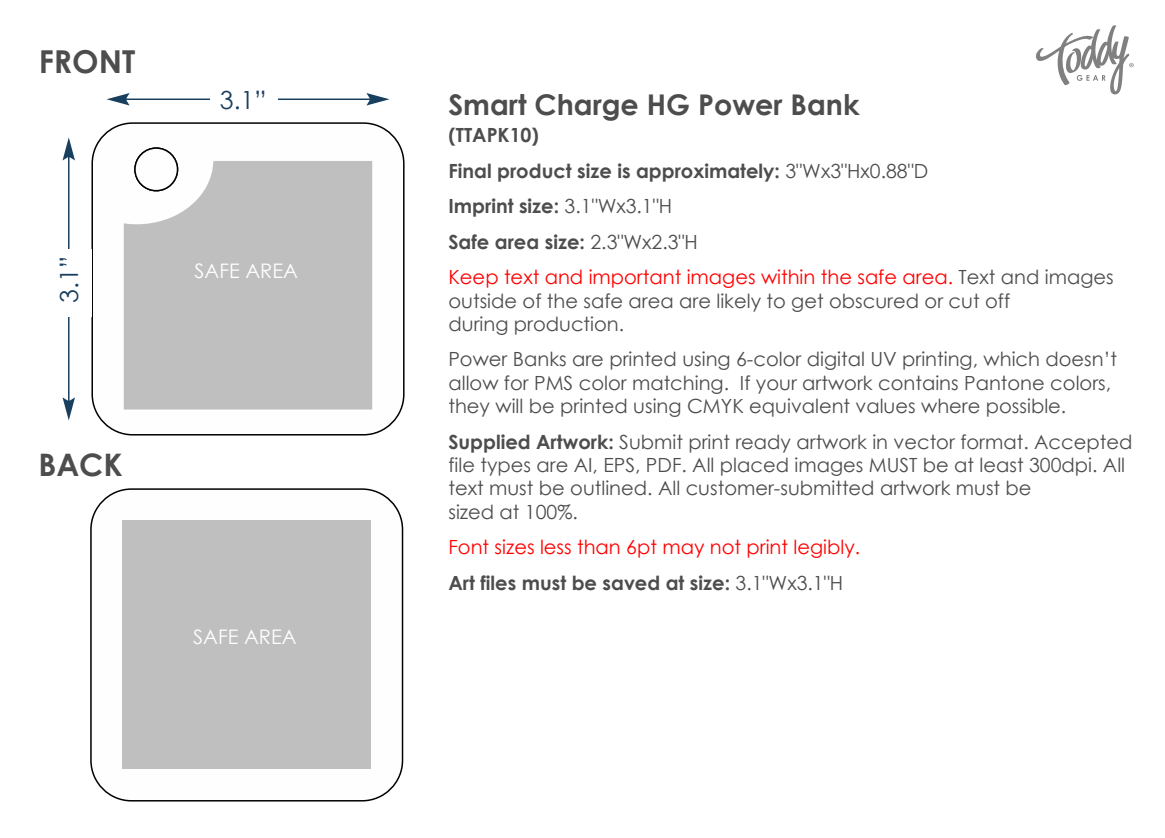
<style>
.page{position:relative;width:1165px;height:838px;background:#fff}
.page>*{position:absolute;margin:0;border:0;box-sizing:border-box;transform-origin:0 0}
.t1{font:700 31.5px "Century Gothic";color:#4d4d4d}
.t2{font:700 30.9px "Century Gothic";color:#4d4d4d}
.t3{font:700 28.5px "Century Gothic";color:#4d4d4d}
.t4{font:24.9px "Century Gothic";color:#193f5f}
.t5{font:20.1px "Century Gothic";color:#fff}
.t6{font:19.5px/23.4px "Century Gothic";color:#4d4d4d}
.t7{font:700 19.5px/35.4px "Century Gothic";color:#4d4d4d}
.t8{font:19.5px/35.4px "Century Gothic";color:#f00}
.s1{font-weight:400}
.s2{font-weight:400;color:#f00}
.s3{font-weight:700}
.s4{font-weight:700;color:#4d4d4d}
.s5{color:#4d4d4d}
</style>
<div class="page">
<svg style="left:1036px;top:25px;width:97px;height:69px"></svg>
<svg style="left:91px;top:122px;width:314px;height:314px"></svg>
<div style="left:124px;top:161px;width:248px;height:248px;background:#bebfbe"></div>
<svg style="left:107px;top:93px;width:23px;height:12px"></svg>
<svg style="left:366px;top:93px;width:23px;height:12px"></svg>
<hr style="left:113px;top:98px;width:272px;height:2px;background:#193f5f">
<div style="left:211px;top:77px;width:67px;height:45px;background:#fff"></div>
<svg style="left:63px;top:397px;width:12px;height:23px"></svg>
<svg style="left:63px;top:137px;width:12px;height:23px"></svg>
<hr style="left:68px;top:141px;width:1px;height:273px;background:#193f5f">
<div style="left:46px;top:249px;width:45px;height:67px;background:#fff"></div>
<div style="left:90px;top:488px;width:313px;height:313px;border:2px solid #000;border-radius:40px"></div>
<div style="left:122px;top:520px;width:249px;height:249px;background:#bebfbe"></div>
<div style="left:135px;top:148px;width:42px;height:43px;background:#fefefe;border-radius:50%"></div>
<div style="left:134px;top:147px;width:44px;height:44px;border:2px solid #000;border-radius:50%"></div>
<h1 class="t1" style="left:39px;top:42px;width:98px">FRONT</h1>
<p class="t4" style="left:52px;top:302px;width:48px;rotate:-90deg">3.1”</p>
<p class="t4" style="left:220px;top:82px;width:48px">3.1”</p>
<p class="t5" style="left:195px;top:257px;width:105px">SAFE AREA</p>
<h2 class="t2" style="left:38px;top:445px;width:86px">BACK</h2>
<p class="t5" style="left:193px;top:622px;width:105px">SAFE AREA</p>
<h3 class="t3" style="left:448px;top:87px;width:412px">Smart Charge HG Power Bank</h3>
<p class="t7" style="left:448px;top:117px;width:667px">(TTAPK10)<br>Final product size is approximately: <span class="s1">3"Wx3"Hx0.88"D<br></span>Imprint size: <span class="s1">3.1"Wx3.1"H<br></span>Safe area size: <span class="s1">2.3"Wx2.3"H<br></span><span class="s2">Keep text and important images within the safe area.</span> <span class="s1">Text and images</span></p>
<p class="t6" style="left:448px;top:288px;width:563px">outside of the safe area are likely to get obscured or cut off during production.</p>
<p class="t6" style="left:448px;top:347px;width:670px">Power Banks are printed using 6-color digital UV printing, which doesn’t allow for PMS color matching. If your artwork contains Pantone colors, they will be printed using CMYK equivalent values where possible.</p>
<p class="t6" style="left:448px;top:429px;width:685px"><span class="s3">Supplied Artwork:</span> Submit print ready artwork in vector format. Accepted file types are AI, EPS, PDF. All placed images MUST be at least 300dpi. All text must be outlined. All customer-submitted artwork must be<br>sized at 100%.</p>
<p class="t8" style="left:448px;top:529px;width:413px">Font sizes less than 6pt may not print legibly.<br><span class="s4">Art files must be saved at size:</span> <span class="s5">3.1"Wx3.1"H</span></p>
</div>
